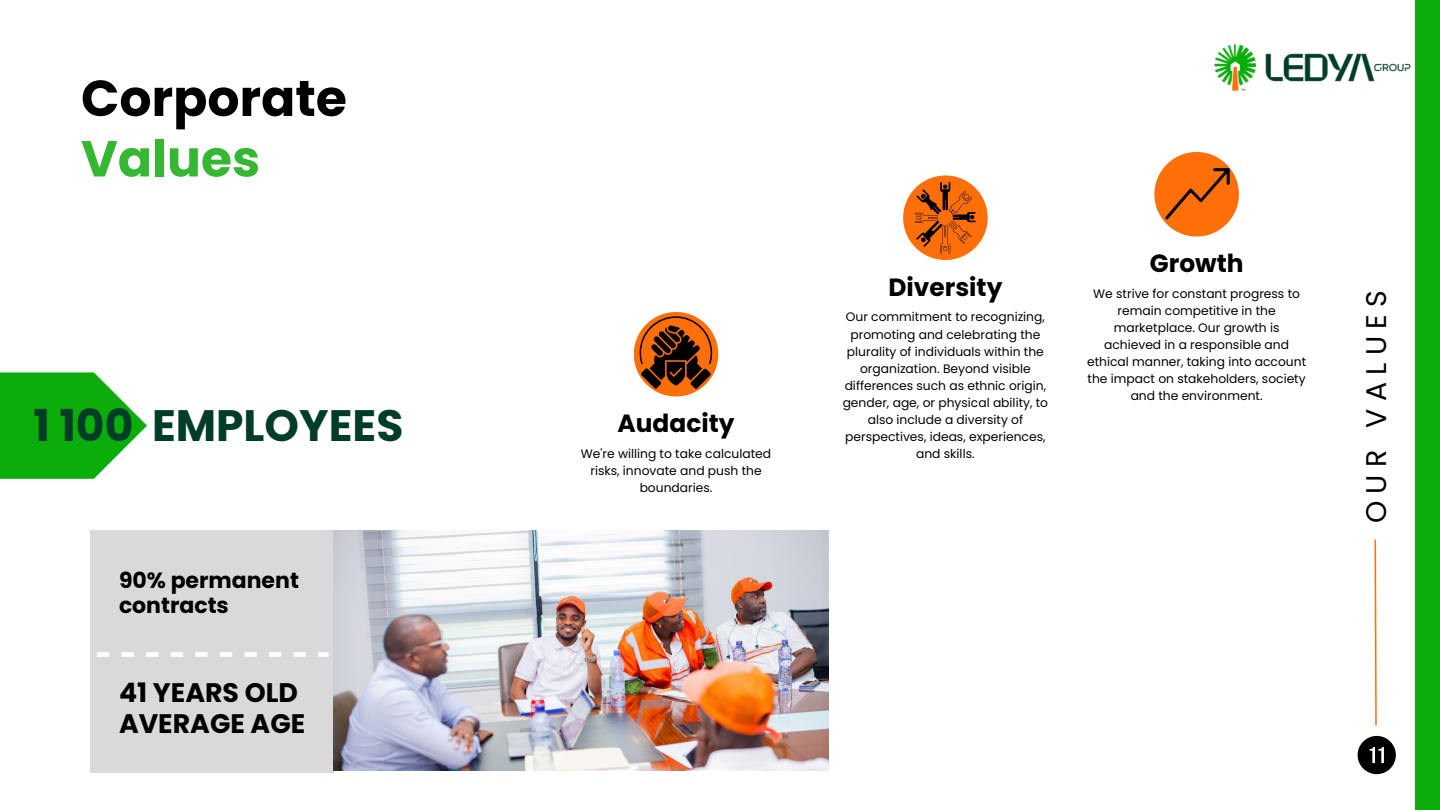
<style>
.page{position:relative;width:1440px;height:810px;background:#fff}
.page>*{position:absolute;margin:0;border:0;box-sizing:border-box;transform-origin:0 0}
.t1{font:700 50.4px "Poppins";color:#000}
.t2{font:700 50.4px "Poppins";color:#36b732}
.t3{font:700 44px "Poppins";color:#003d29}
.t4{font:28.4px "Poppins";letter-spacing:.255em;color:#000}
.t5{font:700 26.8px "Poppins";color:#000}
.t6{font:700 24.9px "Poppins";color:#000}
.t7{font:700 22px/25.5px "Poppins";color:#000}
.t8{font:12.3px/17.1px "Poppins";color:#000;text-align:center}
</style>
<div class="page">
<div style="left:634px;top:312px;width:84px;height:84px;background:#ff6f09;border-radius:50%"></div>
<div style="left:1154px;top:152px;width:85px;height:85px;background:#ff6f09;border-radius:50%"></div>
<div style="left:903px;top:175px;width:85px;height:85px;background:#ff6f09;border-radius:50%"></div>
<div style="left:1415px;top:0;width:25px;height:810px;background:#0aad0a"></div>
<svg style="left:640px;top:316px;width:72px;height:73px"></svg>
<svg style="left:1165px;top:168px;width:65px;height:51px"></svg>
<svg style="left:915px;top:182px;width:61px;height:72px"></svg>
<img style="left:1214px;top:44px;width:197px;height:47px">
<svg style="left:1358px;top:736px;width:38px;height:38px"></svg>
<svg style="left:1374px;top:539px;width:3px;height:187px"></svg>
<svg style="left:0;top:372px;width:147px;height:107px"></svg>
<div style="left:91px;top:530px;width:243px;height:243px;background:#d9d9d9"></div>
<svg style="left:90px;top:652px;width:239px;height:5px"></svg>
<img style="left:334px;top:530px;width:495px;height:240px">
<p class="t1" style="left:81px;top:63px;width:267px">Corporate</p>
<p class="t2" style="left:81px;top:124px;width:181px">Values</p>
<p class="t3" style="left:34px;top:395px;width:371px">1 100 EMPLOYEES</p>
<p class="t7" style="left:119px;top:567px;width:181px">90% permanent contracts</p>
<p class="t5" style="left:119px;top:673px;width:181px">41 YEARS OLD</p>
<p class="t5" style="left:119px;top:705px;width:188px">AVERAGE AGE</p>
<p class="t6" style="left:618px;top:406px;width:119px">Audacity</p>
<p class="t8" style="left:581px;top:445px;width:192px">We're willing to take calculated risks, innovate and push the boundaries.</p>
<p class="t6" style="left:888px;top:270px;width:115px">Diversity</p>
<p class="t8" style="left:843px;top:309px;width:207px">Our commitment to recognizing, promoting and celebrating the plurality of individuals within the organization. Beyond visible differences such as ethnic origin, gender, age, or physical ability, to also include a diversity of perspectives, ideas, experiences, and skills.</p>
<p class="t6" style="left:1150px;top:246px;width:95px">Growth</p>
<p class="t8" style="left:1087px;top:285px;width:221px">We strive for constant progress to remain competitive in the marketplace. Our growth is achieved in a responsible and ethical manner, taking into account the impact on stakeholders, society and the environment.</p>
<p class="t4" style="left:1356px;top:523px;width:235px;rotate:-90deg">OUR VALUES</p>
</div>
